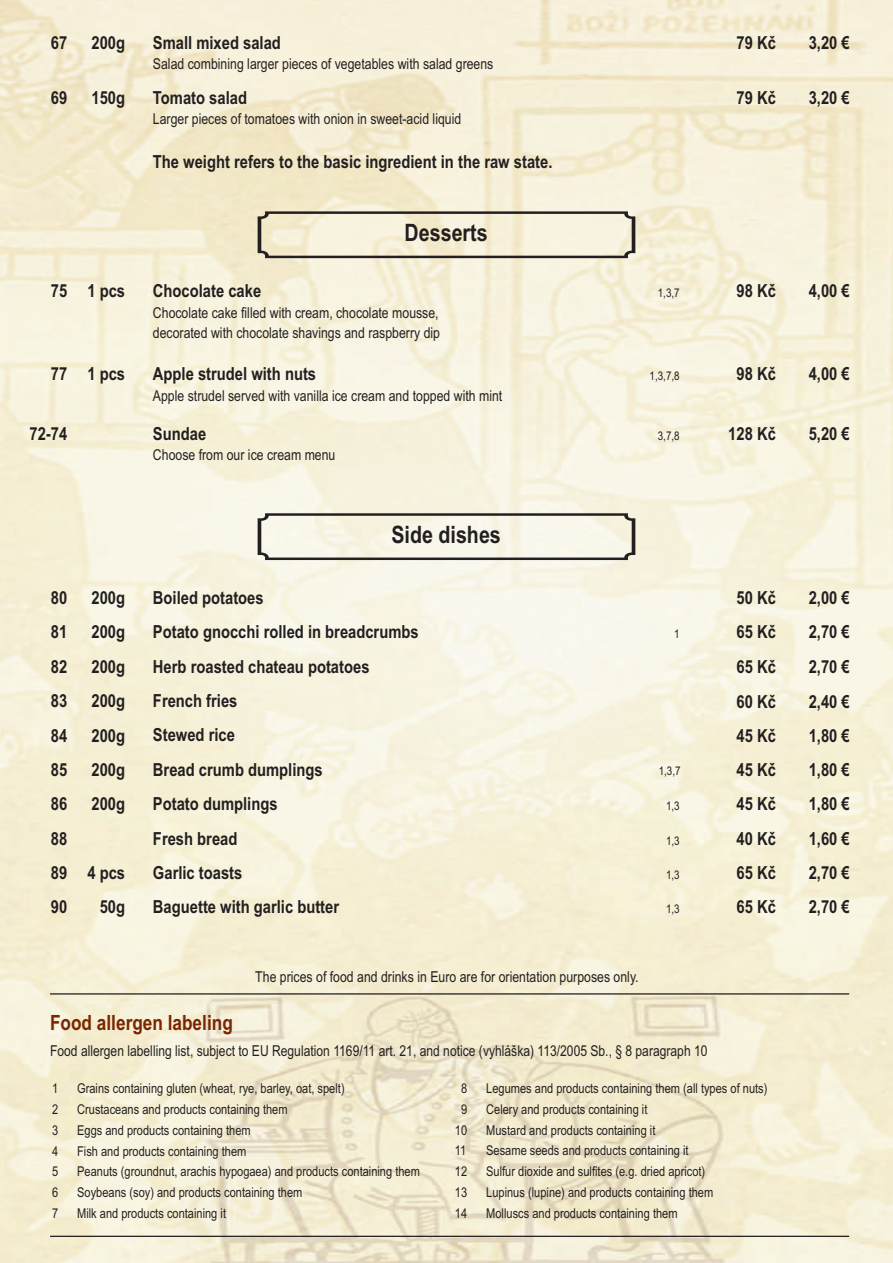
<style>
.page{position:relative;width:893px;height:1263px;background:#fff}
.page>*{position:absolute;margin:0;border:0;box-sizing:border-box;transform-origin:0 0}
.t1{font:700 24px "Arial Narrow";color:#231f20}
.t2{font:700 21px "Arial Narrow";color:#7a2600}
.t3{font:700 18px/34.3px "Arial Narrow";color:#231f20;text-align:justify}
.t4{font:15px/20.4px "Arial Narrow";color:#231f20}
.t5{font:13.5px "Arial Narrow";color:#231f20}
.t6{font:12px "Arial Narrow";color:#231f20}
</style>
<div class="page">
<img style="left:0;top:0;width:893px;height:1263px">
<svg style="left:258px;top:211px;width:377px;height:47px;background:#ddd7c3"></svg>
<svg style="left:258px;top:513px;width:377px;height:47px;background:#dedbcf"></svg>
<hr style="left:50px;top:993px;width:799px;height:1px;background:#231f20">
<hr style="left:50px;top:1236px;width:799px;height:1px;background:#231f20">
<h3 class="t3" style="left:51px;top:27px;width:18px">67</h3>
<h3 class="t3" style="left:51px;top:82px;width:18px">69</h3>
<h3 class="t3" style="left:92px;top:27px;width:35px">200g</h3>
<h3 class="t3" style="left:92px;top:82px;width:35px">150g</h3>
<h3 class="t3" style="left:153px;top:27px;width:129px">Small mixed salad</h3>
<p class="t4" style="left:153px;top:55px;width:342px">Salad combining larger pieces of vegetables with salad greens</p>
<h3 class="t3" style="left:153px;top:82px;width:96px">Tomato salad</h3>
<h3 class="t3" style="left:736px;top:27px;width:41px">79 Kè</h3>
<h3 class="t3" style="left:809px;top:27px;width:43px">3,20 €</h3>
<h3 class="t3" style="left:736px;top:82px;width:41px">79 Kè</h3>
<h3 class="t3" style="left:809px;top:82px;width:43px">3,20 €</h3>
<p class="t4" style="left:153px;top:110px;width:310px">Larger pieces of tomatoes with onion in sweet-acid liquid</p>
<h3 class="t3" style="left:153px;top:146px;width:401px">The weight refers to the basic ingredient in the raw state.</h3>
<h1 class="t1" style="left:405px;top:223px;width:85px">Desserts</h1>
<h3 class="t3" style="left:51px;top:275px;width:18px">75</h3>
<h3 class="t3" style="left:87px;top:275px;width:39px">1 pcs</h3>
<h3 class="t3" style="left:51px;top:358px;width:18px">77</h3>
<h3 class="t3" style="left:87px;top:358px;width:39px">1 pcs</h3>
<h3 class="t3" style="left:153px;top:275px;width:110px">Chocolate cake</h3>
<p class="t4" style="left:153px;top:304px;width:289px">Chocolate cake filled with cream, chocolate mousse, decorated with chocolate shavings and raspberry dip</p>
<h3 class="t3" style="left:153px;top:358px;width:165px">Apple strudel with nuts</h3>
<p class="t6" style="left:658px;top:289px;width:23px">1,3,7</p>
<p class="t6" style="left:650px;top:372px;width:32px">1,3,7,8</p>
<h3 class="t3" style="left:736px;top:276px;width:41px">98 Kè</h3>
<h3 class="t3" style="left:809px;top:276px;width:43px">4,00 €</h3>
<h3 class="t3" style="left:736px;top:359px;width:41px">98 Kè</h3>
<h3 class="t3" style="left:809px;top:359px;width:43px">4,00 €</h3>
<p class="t4" style="left:153px;top:387px;width:351px">Apple strudel served with vanilla ice cream and topped with mint</p>
<h3 class="t3" style="left:30px;top:418px;width:39px">72-74</h3>
<h3 class="t3" style="left:153px;top:418px;width:55px">Sundae</h3>
<p class="t6" style="left:658px;top:431px;width:23px">3,7,8</p>
<h3 class="t3" style="left:728px;top:418px;width:49px">128 Kè</h3>
<h3 class="t3" style="left:809px;top:418px;width:43px">5,20 €</h3>
<p class="t4" style="left:153px;top:446px;width:184px">Choose from our ice cream menu</p>
<h1 class="t1" style="left:391px;top:525px;width:111px">Side dishes</h1>
<h3 class="t3" style="left:51px;top:582px;width:18px">80<br>81<br>82</h3>
<h3 class="t3" style="left:92px;top:582px;width:35px">200g 200g 200g</h3>
<h3 class="t3" style="left:153px;top:582px;width:267px;text-align:left">Boiled potatoes<br>Potato gnocchi rolled in breadcrumbs<br>Herb roasted chateau potatoes</h3>
<p class="t6" style="left:674px;top:630px;width:7px">1</p>
<h3 class="t3" style="left:736px;top:582px;width:41px">50 Kè</h3>
<h3 class="t3" style="left:809px;top:582px;width:43px">2,00 €</h3>
<h3 class="t3" style="left:736px;top:617px;width:41px">65 Kè</h3>
<h3 class="t3" style="left:809px;top:617px;width:43px">2,70 €</h3>
<h3 class="t3" style="left:736px;top:651px;width:41px">65 Kè</h3>
<h3 class="t3" style="left:809px;top:651px;width:43px">2,70 €</h3>
<h3 class="t3" style="left:51px;top:686px;width:18px">83</h3>
<h3 class="t3" style="left:92px;top:686px;width:35px">200g</h3>
<h3 class="t3" style="left:153px;top:685px;width:86px">French fries</h3>
<h3 class="t3" style="left:736px;top:686px;width:41px">60 Kè</h3>
<h3 class="t3" style="left:809px;top:686px;width:43px">2,40 €</h3>
<h3 class="t3" style="left:51px;top:720px;width:18px">84</h3>
<h3 class="t3" style="left:92px;top:720px;width:35px">200g</h3>
<h3 class="t3" style="left:153px;top:720px;width:84px">Stewed rice</h3>
<h3 class="t3" style="left:736px;top:720px;width:41px">45 Kè</h3>
<h3 class="t3" style="left:809px;top:720px;width:43px">1,80 €</h3>
<h3 class="t3" style="left:51px;top:754px;width:18px">85<br>86<br>88<br>89<br>90</h3>
<h3 class="t3" style="left:92px;top:754px;width:35px">200g<br>200g</h3>
<h3 class="t3" style="left:87px;top:857px;width:39px;text-align:right">4 pcs<br>50g</h3>
<h3 class="t3" style="left:153px;top:754px;width:188px;text-align:left">Bread crumb dumplings<br>Potato dumplings<br>Fresh bread<br>Garlic toasts<br>Baguette with garlic butter</h3>
<p class="t6" style="left:659px;top:766px;width:23px">1,3,7</p>
<p class="t6" style="left:666px;top:801px;width:15px">1,3</p>
<p class="t6" style="left:666px;top:836px;width:15px">1,3</p>
<p class="t6" style="left:666px;top:870px;width:15px">1,3</p>
<p class="t6" style="left:666px;top:905px;width:15px">1,3</p>
<h3 class="t3" style="left:736px;top:754px;width:41px">45 Kè</h3>
<h3 class="t3" style="left:809px;top:754px;width:43px">1,80 €</h3>
<h3 class="t3" style="left:736px;top:788px;width:41px">45 Kè</h3>
<h3 class="t3" style="left:809px;top:788px;width:43px">1,80 €</h3>
<h3 class="t3" style="left:736px;top:823px;width:41px">40 Kè</h3>
<h3 class="t3" style="left:809px;top:823px;width:43px">1,60 €</h3>
<h3 class="t3" style="left:736px;top:857px;width:41px">65 Kè</h3>
<h3 class="t3" style="left:809px;top:857px;width:43px">2,70 €</h3>
<h3 class="t3" style="left:736px;top:891px;width:41px">65 Kè</h3>
<h3 class="t3" style="left:809px;top:891px;width:43px">2,70 €</h3>
<p class="t4" style="left:255px;top:968px;width:385px">The prices of food and drinks in Euro are for orientation purposes only.</p>
<h2 class="t2" style="left:50px;top:1014px;width:184px">Food allergen labeling</h2>
<p class="t4" style="left:50px;top:1042px;width:659px">Food allergen labelling list, subject to EU Regulation 1169/11 art. 21, and notice (vyhláška) 113/2005 Sb., § 8 paragraph 10</p>
<p class="t5" style="left:52px;top:1083px;width:8px">1</p>
<p class="t5" style="left:77px;top:1083px;width:269px">Grains containing gluten (wheat, rye, barley, oat, spelt)</p>
<p class="t5" style="left:52px;top:1104px;width:8px">2</p>
<p class="t5" style="left:77px;top:1104px;width:212px">Crustaceans and products containing them</p>
<p class="t5" style="left:52px;top:1125px;width:8px">3</p>
<p class="t5" style="left:77px;top:1125px;width:175px">Eggs and products containing them</p>
<p class="t5" style="left:52px;top:1146px;width:8px">4</p>
<p class="t5" style="left:77px;top:1146px;width:171px">Fish and products containing them</p>
<p class="t5" style="left:52px;top:1166px;width:8px">5</p>
<p class="t5" style="left:77px;top:1166px;width:344px">Peanuts (groundnut, arachis hypogaea) and products containing them</p>
<p class="t5" style="left:52px;top:1187px;width:8px">6</p>
<p class="t5" style="left:77px;top:1187px;width:227px">Soybeans (soy) and products containing them</p>
<p class="t5" style="left:52px;top:1208px;width:8px">7</p>
<p class="t5" style="left:77px;top:1208px;width:150px">Milk and products containing it</p>
<p class="t5" style="left:461px;top:1083px;width:8px">8</p>
<p class="t5" style="left:486px;top:1083px;width:283px">Legumes and products containing them (all types of nuts)</p>
<p class="t5" style="left:461px;top:1104px;width:8px">9</p>
<p class="t5" style="left:486px;top:1104px;width:163px">Celery and products containing it</p>
<p class="t5" style="left:455px;top:1125px;width:14px">10</p>
<p class="t5" style="left:486px;top:1125px;width:171px">Mustard and products containing it</p>
<p class="t5" style="left:455px;top:1145px;width:13px">11</p>
<p class="t5" style="left:486px;top:1145px;width:204px">Sesame seeds and products containing it</p>
<p class="t5" style="left:455px;top:1166px;width:14px">12</p>
<p class="t5" style="left:486px;top:1166px;width:221px">Sulfur dioxide and sulfites (e.g. dried apricot)</p>
<p class="t5" style="left:455px;top:1187px;width:14px">13</p>
<p class="t5" style="left:486px;top:1187px;width:229px">Lupinus (lupine) and products containing them</p>
<p class="t5" style="left:455px;top:1208px;width:14px">14</p>
<p class="t5" style="left:486px;top:1208px;width:193px">Molluscs and products containing them</p>
</div>
